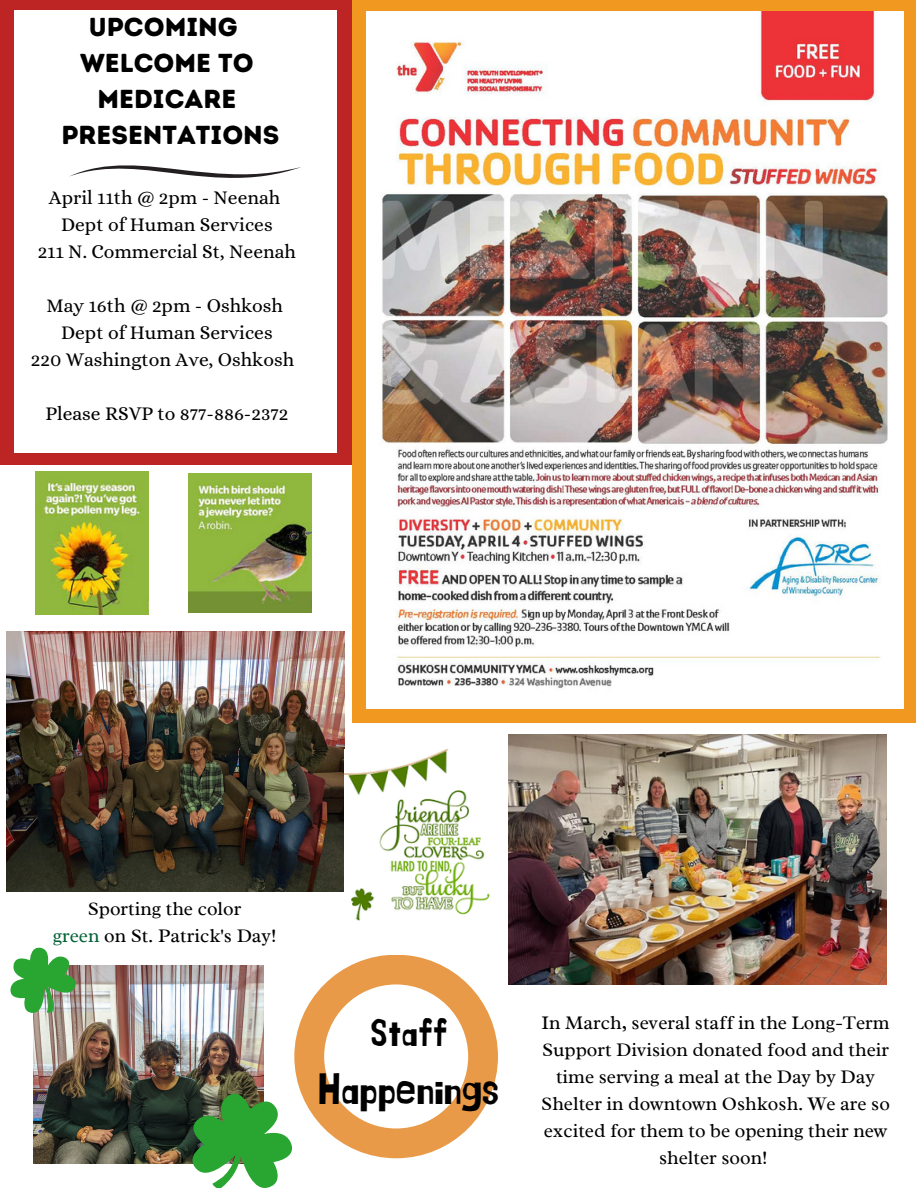
<style>
.page{position:relative;width:918px;height:1188px;background:#fff}
.page>*{position:absolute;margin:0;border:0;box-sizing:border-box;transform-origin:0 0}
.t1{font:43.5px "Jingleberry";color:#000}
.t2{font:39px "Jingleberry";color:#000}
.t3{font:25.95px/36px "Intro Rust Base";color:#000;text-align:center}
.t4{font:19.5px/27px "Radley";color:#000;text-align:center}
.t5{font:19.5px/27px "Alice";color:#000;text-align:center}
.s1{color:#046135}
</style>
<div class="page">
<div style="left:352px;top:0;width:564px;height:723px;background:#f19820"></div>
<div style="left:0;top:0;width:352px;height:464px;background:#bd2525"></div>
<div style="left:14px;top:10px;width:323px;height:443px;background:#fff"></div>
<svg style="left:69px;top:165px;width:232px;height:13px"></svg>
<img style="left:509px;top:734px;width:378px;height:250px">
<img style="left:366px;top:12px;width:538px;height:696px">
<img style="left:33px;top:965px;width:139px;height:198px">
<img style="left:6px;top:631px;width:339px;height:260px">
<img style="left:345px;top:750px;width:145px;height:171px">
<img style="left:35px;top:472px;width:114px;height:143px">
<img style="left:188px;top:474px;width:124px;height:138px">
<svg style="left:172px;top:955px;width:326px;height:233px"></svg>
<svg style="left:10px;top:947px;width:81px;height:81px"></svg>
<h3 class="t3" style="left:61px;top:9px;width:220px">UPCOMING<br>WELCOME TO<br>MEDICARE<br>PRESENTATIONS</h3>
<p class="t5" style="left:38px;top:184px;width:260px">April 11th @ 2pm - Neenah<br>Dept of Human Services<br>211 N. Commercial St, Neenah</p>
<p class="t5" style="left:31px;top:292px;width:265px">May 16th @ 2pm - Oshkosh<br>Dept of Human Services<br>220 Washington Ave, Oshkosh</p>
<p class="t5" style="left:45px;top:400px;width:245px">Please RSVP to 877-886-2372</p>
<p class="t4" style="left:53px;top:895px;width:225px">Sporting the color<br><span class="s1">green</span> on St. Patrick's Day!</p>
<h2 class="t2" style="left:370px;top:1014px;width:80px">Staff</h2>
<h1 class="t1" style="left:318px;top:1069px;width:183px">Happenings</h1>
<p class="t4" style="left:541px;top:1009px;width:350px">In March, several staff in the Long-Term Support Division donated food and their time serving a meal at the Day by Day Shelter in downtown Oshkosh. We are so excited for them to be opening their new shelter soon!</p>
</div>
